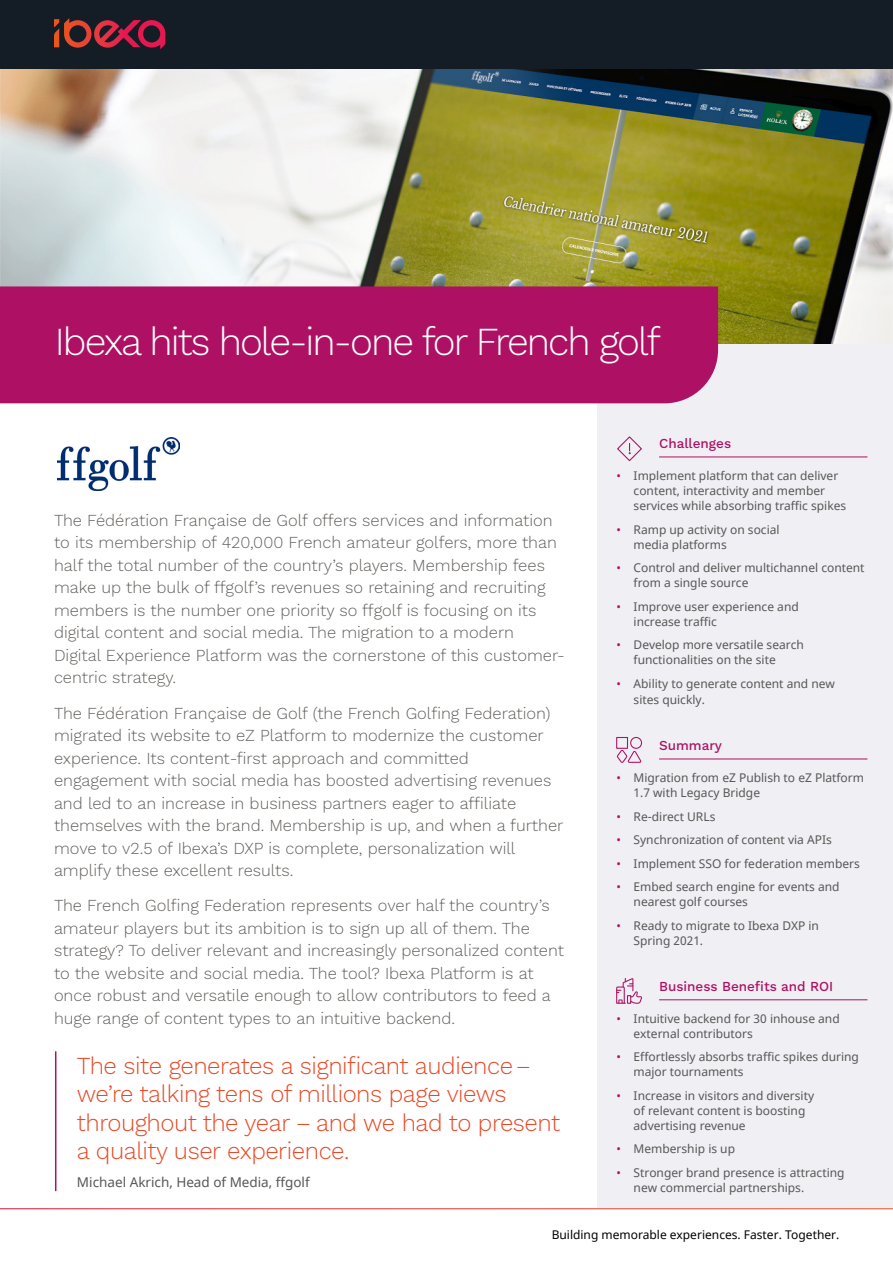
<style>
.page{position:relative;width:893px;height:1263px;background:#fff}
.page>*{position:absolute;margin:0;border:0;box-sizing:border-box;transform-origin:0 0}
.t1{font:300 39px "Work Sans";letter-spacing:-.05em;color:#fff}
.t2{font:300 24px/28.5px "Work Sans";letter-spacing:-.02em;color:#e84926}
.t3{font:300 16.5px/22.5px "Work Sans";color:#63605d}
.t4{font:13.5px "Work Sans";color:#ae1164}
.t5{font:13.5px "Noto Sans";color:#575756}
.t6{font:12px/15px "Noto Sans";color:#575756}
.t7{font:12px "Noto Sans";color:#000}
.s1{color:#ae1164}
</style>
<div class="page">
<img style="left:0;top:68px;width:893px;height:277px">
<div style="left:0;top:0;width:893px;height:68px;background:#141d26"></div>
<svg style="left:54px;top:18px;width:111px;height:31px"></svg>
<div style="left:597px;top:345px;width:296px;height:863px;background:#efeff4"></div>
<hr style="left:659px;top:457px;width:208px;height:1px;background:#ae1164">
<hr style="left:659px;top:759px;width:208px;height:1px;background:#ae1164">
<hr style="left:659px;top:999px;width:208px;height:1px;background:#ae1164">
<hr style="left:55px;top:1051px;width:1px;height:140px;background:#ae1164">
<div style="left:0;top:286px;width:718px;height:117px;background:#ae1164"></div>
<svg style="left:616px;top:978px;width:26px;height:26px"></svg>
<svg style="left:616px;top:737px;width:26px;height:26px"></svg>
<svg style="left:617px;top:436px;width:25px;height:26px"></svg>
<img style="left:58px;top:437px;width:122px;height:53px">
<h1 class="t1" style="left:55px;top:312px;width:607px">Ibexa hits hole-in-one for French golf</h1>
<p class="t3" style="left:54px;top:508px;width:512px">The Fédération Française de Golf offers services and information to its membership of 420,000 French amateur golfers, more than half the total number of the country’s players. Membership fees make up the bulk of ffgolf’s revenues so retaining and recruiting members is the number one priority so ffgolf is focusing on its digital content and social media. The migration to a modern Digital Experience Platform was the cornerstone of this customer&shy;centric strategy.</p>
<p class="t3" style="left:54px;top:701px;width:511px">The Fédération Française de Golf (the French Golfing Federation) migrated its website to eZ Platform to modernize the customer experience. Its content-first approach and committed engagement with social media has boosted advertising revenues and led to an increase in business partners eager to affiliate themselves with the brand. Membership is up, and when a further move to v2.5 of Ibexa’s DXP is complete, personalization will amplify these excellent results.</p>
<p class="t3" style="left:54px;top:894px;width:511px">The French Golfing Federation represents over half the country’s amateur players but its ambition is to sign up all of them. The strategy? To deliver relevant and increasingly personalized content to the website and social media. The tool? Ibexa Platform is at once robust and versatile enough to allow contributors to feed a huge range of content types to an intuitive backend.</p>
<h2 class="t2" style="left:77px;top:1050px;width:485px">The site generates a significant audience– we’re talking tens of millions page views throughout the year – and we had to present a quality user experience.</h2>
<p class="t5" style="left:77px;top:1173px;width:234px">Michael Akrich, Head of Media, ffgolf</p>
<p class="t4" style="left:659px;top:433px;width:74px">Challenges</p>
<p class="t6" style="left:634px;top:469px;width:214px;text-indent:-17px"><span class="s1">•</span> Implement platform that can deliver content, interactivity and member services while absorbing traffic spikes</p>
<p class="t6" style="left:634px;top:522px;width:148px;text-indent:-17px"><span class="s1">•</span> Ramp up activity on social media platforms</p>
<p class="t6" style="left:634px;top:561px;width:233px;text-indent:-17px"><span class="s1">•</span> Control and deliver multichannel content from a single source</p>
<p class="t6" style="left:634px;top:599px;width:167px;text-indent:-17px"><span class="s1">•</span> Improve user experience and increase traffic</p>
<p class="t6" style="left:634px;top:638px;width:172px;text-indent:-17px"><span class="s1">•</span> Develop more versatile search functionalities on the site</p>
<p class="t6" style="left:634px;top:676px;width:203px;line-height:16.2px;text-indent:-17px"><span class="s1">•</span> Ability to generate content and new sites quickly.</p>
<p class="t4" style="left:659px;top:735px;width:65px">Summary</p>
<p class="t6" style="left:634px;top:771px;width:232px;text-indent:-17px"><span class="s1">•</span> Migration from eZ Publish to eZ Platform<br>1.7 with Legacy Bridge</p>
<p class="t6" style="left:617px;top:809px;width:100px"><span class="s1">•</span> Re-direct URLs</p>
<p class="t6" style="left:617px;top:833px;width:217px"><span class="s1">•</span> Synchronization of content via APIs</p>
<p class="t6" style="left:617px;top:856px;width:245px"><span class="s1">•</span> Implement SSO for federation members</p>
<p class="t6" style="left:634px;top:880px;width:208px;text-indent:-17px"><span class="s1">•</span> Embed search engine for events and nearest golf courses</p>
<p class="t6" style="left:634px;top:918px;width:187px;text-indent:-17px"><span class="s1">•</span> Ready to migrate to Ibexa DXP in<br>Spring 2021.</p>
<p class="t4" style="left:659px;top:976px;width:176px">Business Benefits and ROI</p>
<p class="t6" style="left:634px;top:1011px;width:208px;text-indent:-17px"><span class="s1">•</span> Intuitive backend for 30 inhouse and external contributors</p>
<p class="t6" style="left:634px;top:1050px;width:227px;text-indent:-17px"><span class="s1">•</span> Effortlessly absorbs traffic spikes during major tournaments</p>
<p class="t6" style="left:634px;top:1088px;width:182px;text-indent:-17px"><span class="s1">•</span> Increase in visitors and diversity of relevant content is boosting advertising revenue</p>
<p class="t6" style="left:617px;top:1142px;width:120px"><span class="s1">•</span> Membership is up</p>
<p class="t6" style="left:634px;top:1165px;width:213px;text-indent:-17px"><span class="s1">•</span> Stronger brand presence is attracting new commercial partnerships.</p>
<p class="t7" style="left:552px;top:1226px;width:289px">Building memorable experiences. Faster. Together.</p>
</div>
